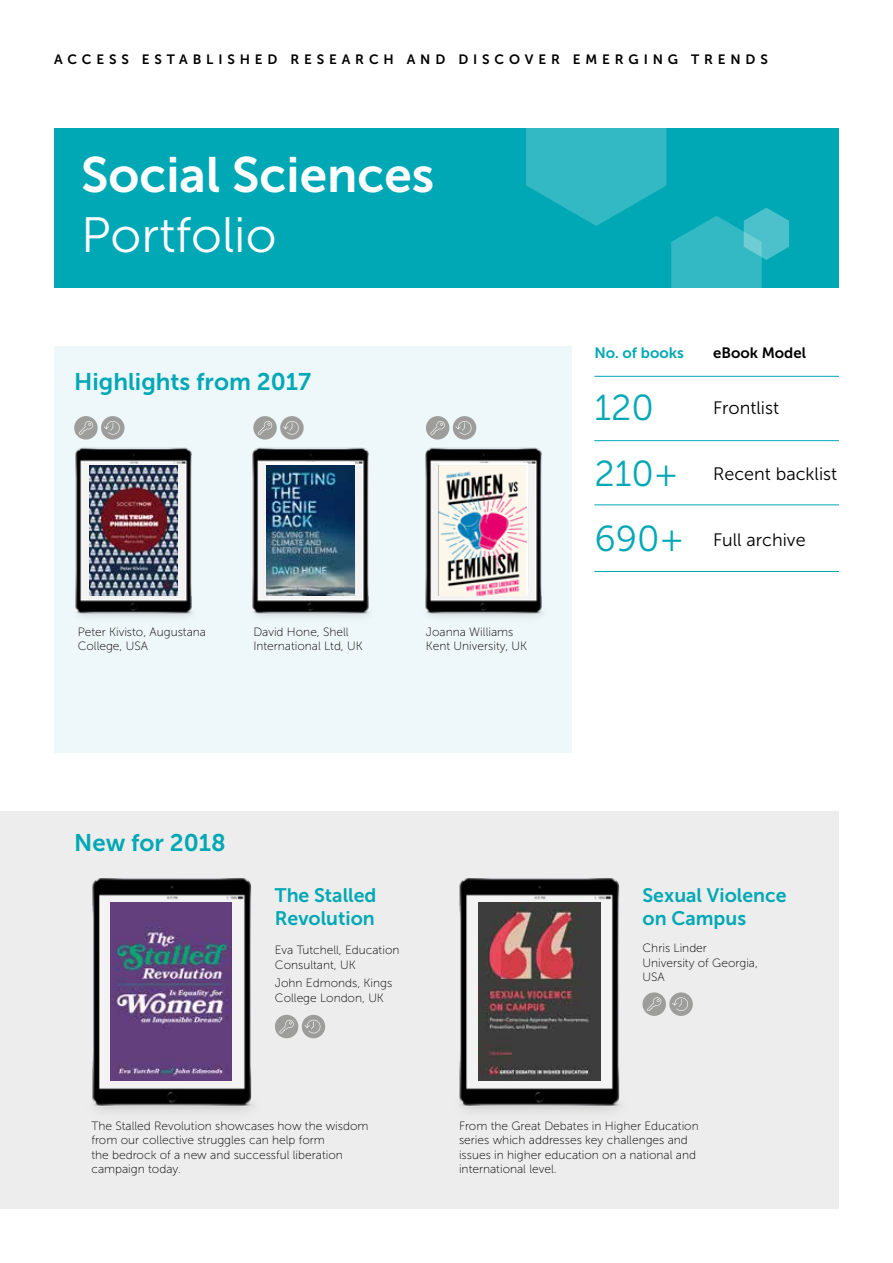
<style>
.page{position:relative;width:893px;height:1263px;background:#fff}
.page>*{position:absolute;margin:0;border:0;box-sizing:border-box;transform-origin:0 0}
.t1{font:49.5px "Museo Sans 700";color:#fff}
.t2{font:49.5px "Museo Sans 300";color:#fff}
.t3{font:36px/65.7px "Museo Sans 300";color:#00a8b5}
.t4{font:24px "Museo Sans 700";color:#00a8b5}
.t5{font:19.5px/23.4px "Museo Sans 700";color:#00a8b5}
.t6{font:18px "Museo Sans 300";color:#000}
.t7{font:15px "Museo Sans 700";color:#00a8b5}
.t8{font:15px "Museo Sans 700";color:#000}
.t9{font:13.5px "Museo Sans 700";letter-spacing:.36em;color:#000}
.t10{font:12px/14.4px "Museo Sans 100";color:#000}
</style>
<div class="page">
<div style="left:54px;top:346px;width:517px;height:407px;background:#eef7f9"></div>
<img style="left:252px;top:447px;width:118px;height:170px">
<img style="left:425px;top:447px;width:118px;height:170px">
<div style="left:0;top:811px;width:839px;height:398px;background:#ededed"></div>
<img style="left:92px;top:878px;width:161px;height:233px">
<img style="left:459px;top:878px;width:162px;height:233px">
<div style="left:54px;top:128px;width:785px;height:160px;background:#00a8b5"></div>
<div style="left:302px;top:1015px;width:23px;height:23px;background:#9d9d9c;border-radius:50%"></div>
<svg style="left:304px;top:1020px;width:16px;height:13px"></svg>
<div style="left:275px;top:1015px;width:23px;height:23px;background:#9d9d9c;border-radius:50%"></div>
<svg style="left:280px;top:1020px;width:14px;height:13px"></svg>
<div style="left:669px;top:992px;width:24px;height:24px;background:#9d9d9c;border-radius:50%"></div>
<svg style="left:672px;top:997px;width:16px;height:14px"></svg>
<div style="left:642px;top:992px;width:24px;height:24px;background:#9d9d9c;border-radius:50%"></div>
<svg style="left:647px;top:997px;width:14px;height:14px"></svg>
<div style="left:101px;top:416px;width:24px;height:24px;background:#9d9d9c;border-radius:50%"></div>
<svg style="left:104px;top:421px;width:16px;height:14px"></svg>
<div style="left:74px;top:416px;width:24px;height:24px;background:#9d9d9c;border-radius:50%"></div>
<svg style="left:79px;top:421px;width:14px;height:14px"></svg>
<div style="left:280px;top:416px;width:24px;height:24px;background:#9d9d9c;border-radius:50%"></div>
<svg style="left:283px;top:421px;width:16px;height:14px"></svg>
<div style="left:253px;top:416px;width:24px;height:24px;background:#9d9d9c;border-radius:50%"></div>
<svg style="left:258px;top:421px;width:14px;height:14px"></svg>
<div style="left:453px;top:416px;width:23px;height:24px;background:#9d9d9c;border-radius:50%"></div>
<svg style="left:455px;top:421px;width:16px;height:14px"></svg>
<div style="left:426px;top:416px;width:23px;height:24px;background:#9d9d9c;border-radius:50%"></div>
<svg style="left:431px;top:421px;width:14px;height:14px"></svg>
<div style="left:266px;top:462px;width:89px;height:130px;background:#fff"></div>
<img style="left:110px;top:902px;width:122px;height:179px">
<img style="left:479px;top:902px;width:121px;height:179px">
<img style="left:439px;top:465px;width:88px;height:130px">
<img style="left:266px;top:465px;width:89px;height:130px">
<hr style="left:594px;top:376px;width:245px;height:1px;background:#00a8b5">
<hr style="left:594px;top:440px;width:245px;height:1px;background:#00a8b5">
<hr style="left:594px;top:504px;width:245px;height:1px;background:#00a8b5">
<hr style="left:594px;top:571px;width:245px;height:1px;background:#00a8b5">
<svg style="left:526px;top:128px;width:263px;height:160px"></svg>
<img style="left:75px;top:438px;width:118px;height:179px">
<img style="left:90px;top:465px;width:88px;height:130px">
<p class="t9" style="left:54px;top:52px;width:715px">ACCESS ESTABLISHED RESEARCH AND DISCOVER EMERGING TRENDS</p>
<h1 class="t1" style="left:81px;top:148px;width:355px">Social Sciences</h1>
<h1 class="t2" style="left:81px;top:208px;width:197px">Portfolio</h1>
<h3 class="t4" style="left:74px;top:368px;width:238px">Highlights from 2017</h3>
<p class="t10" style="left:253px;top:624px;width:111px">David Hone, Shell<br>International Ltd, UK</p>
<p class="t10" style="left:78px;top:624px;width:130px">Peter Kivisto, Augustana<br>College, USA</p>
<p class="t10" style="left:426px;top:624px;width:103px">Joanna Williams<br>Kent University, UK</p>
<p class="t7" style="left:594px;top:344px;width:91px">No. of books</p>
<p class="t8" style="left:713px;top:344px;width:94px">eBook Model</p>
<h2 class="t3" style="left:594px;top:375px;width:92px">120<br>210+<br>690+</h2>
<h3 class="t6" style="left:713px;top:398px;width:67px">Frontlist</h3>
<h3 class="t6" style="left:713px;top:464px;width:126px">Recent backlist</h3>
<h3 class="t6" style="left:713px;top:530px;width:94px">Full archive</h3>
<h3 class="t4" style="left:74px;top:830px;width:153px">New for 2018</h3>
<h3 class="t5" style="left:275px;top:883px;width:103px">The Stalled<br>Revolution</h3>
<p class="t10" style="left:275px;top:943px;width:126px">Eva Tutchell, Education<br>Consultant, UK</p>
<p class="t10" style="left:275px;top:976px;width:119px">John Edmonds, Kings<br>College London, UK</p>
<h3 class="t5" style="left:642px;top:883px;width:146px">Sexual Violence on Campus</h3>
<p class="t10" style="left:642px;top:941px;width:117px">Chris Linder<br>University of Georgia,<br>USA</p>
<p class="t10" style="left:91px;top:1119px;width:279px">The Stalled Revolution showcases how the wisdom from our collective struggles can help form<br>the bedrock of a new and successful liberation campaign today.</p>
<p class="t10" style="left:459px;top:1119px;width:241px">From the Great Debates in Higher Education series which addresses key challenges and issues in higher education on a national and international level.</p>
</div>
